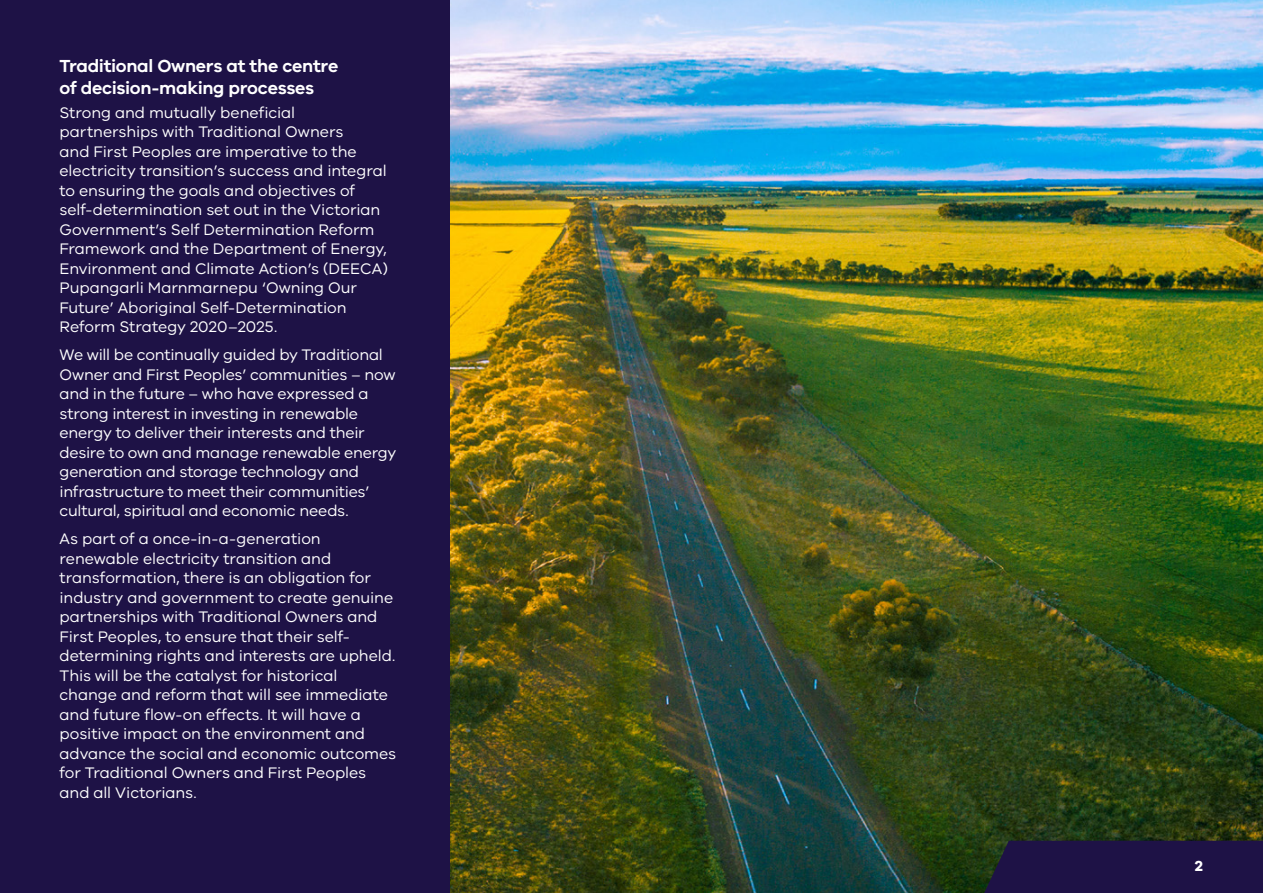
<style>
.page{position:relative;width:1263px;height:893px;background:#fff}
.page>*{position:absolute;margin:0;border:0;box-sizing:border-box;transform-origin:0 0}
.Heading_2{font:600 18px/22.5px "VIC";letter-spacing:-.015em;color:#fff}
.Body{font:15.75px/19.5px "VIC";letter-spacing:-.005em;color:#fff}
.t1{font:700 15px "VIC";color:#fff}
</style>
<div class="page">
<img style="left:449px;top:0;width:814px;height:893px">
<div style="left:0;top:0;width:449px;height:893px;background:#1e1246"></div>
<svg style="left:975px;top:841px;width:288px;height:52px"></svg>
<p class="Heading_2" style="left:60px;top:54px;width:280px">Traditional Owners at the centre of decision-making processes</p>
<p class="Body" style="left:60px;top:102px;width:330px">Strong and mutually beneficial partnerships with Traditional Owners<br>and First Peoples are imperative to the electricity transition’s success and integral to ensuring the goals and objectives of self-determination set out in the Victorian Government’s Self Determination Reform Framework and the Department of Energy, Environment and Climate Action’s (DEECA)<br>Pupangarli Marnmarnepu ‘Owning Our Future’ Aboriginal Self-Determination Reform Strategy 2020–2025.</p>
<p class="Body" style="left:60px;top:345px;width:338px">We will be continually guided by Traditional Owner and First Peoples’ communities – now and in the future – who have expressed a strong interest in investing in renewable energy to deliver their interests and their desire to own and manage renewable energy generation and storage technology and infrastructure to meet their communities’ cultural, spiritual and economic needs.</p>
<p class="Body" style="left:60px;top:529px;width:338px">As part of a once-in-a-generation renewable electricity transition and transformation, there is an obligation for industry and government to create genuine partnerships with Traditional Owners and First Peoples, to ensure that their self&shy;determining rights and interests are upheld.<br>This will be the catalyst for historical change and reform that will see immediate and future flow-on effects. It will have a positive impact on the environment and advance the social and economic outcomes for Traditional Owners and First Peoples and all Victorians.</p>
<p class="t1" style="left:1195px;top:857px;width:10px">2</p>
</div>
